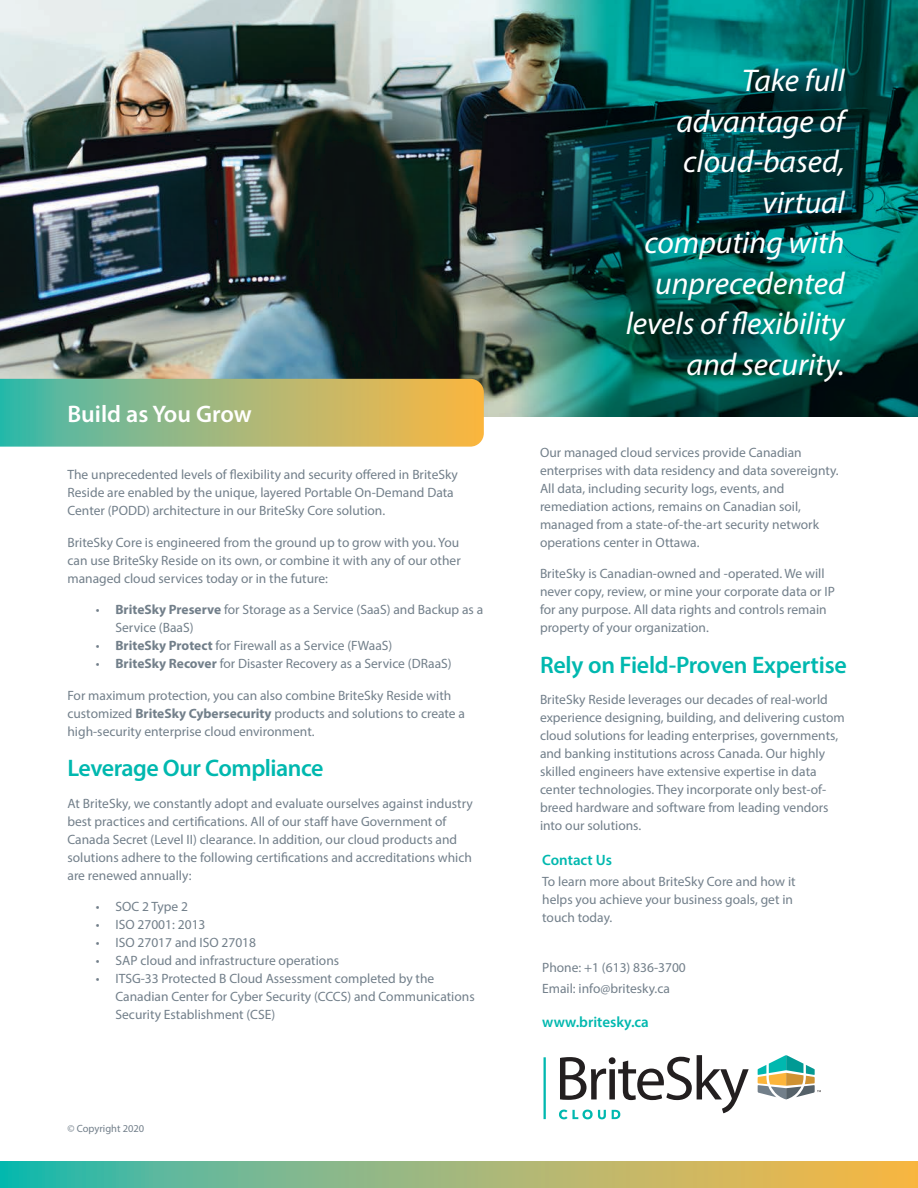
<style>
.page{position:relative;width:918px;height:1188px;background:#fff}
.page>*{position:absolute;margin:0;border:0;box-sizing:border-box;transform-origin:0 0}
.t1{font:italic 31.5px/40.5px "Myriad Pro";color:#fff;text-align:right}
.t2{font:600 24px "Myriad Pro";letter-spacing:-.02em;color:#00b8af}
.t3{font:600 24px "Myriad Pro";color:#fff}
.t4{font:600 15px "Myriad Pro";color:#00b8af}
.t5{font:13.5px/18px "Myriad Pro";color:#727f8a}
.t6{font:10.5px "Myriad Pro";color:#727f8a}
.s1{font-weight:700}
</style>
<div class="page">
<img style="left:0;top:0;width:511px;height:417px">
<svg style="left:0;top:1161px;width:918px;height:27px;background:#9ab77b"></svg>
<svg style="left:0;top:379px;width:484px;height:68px;background:#a3b778"></svg>
<img style="left:511px;top:0;width:407px;height:417px">
<svg style="left:758px;top:1055px;width:63px;height:44px"></svg>
<svg style="left:559px;top:1055px;width:190px;height:64px"></svg>
<hr style="left:544px;top:1057px;width:2px;height:62px;background:#00b8af">
<h2 class="t3" style="left:68px;top:398px;width:186px">Build as You Grow</h2>
<p class="t5" style="left:68px;top:466px;width:392px">The unprecedented levels of flexibility and security offered in BriteSky<br>Reside are enabled by the unique, layered Portable On-Demand Data<br>Center (PODD) architecture in our BriteSky Core solution.</p>
<p class="t5" style="left:68px;top:533px;width:395px;text-align:justify">BriteSky Core is engineered from the ground up to grow with you. You can use BriteSky Reside on its own, or combine it with any of our other managed cloud services today or in the future:</p>
<p class="t5" style="left:115px;top:601px;width:369px;text-indent:-19px">• <span class="s1">BriteSky Preserve</span> for Storage as a Service (SaaS) and Backup as a<br>Service (BaaS)</p>
<p class="t5" style="left:96px;top:637px;width:298px">• <span class="s1">BriteSky Protect</span> for Firewall as a Service (FWaaS)</p>
<p class="t5" style="left:96px;top:655px;width:357px">• <span class="s1">BriteSky Recover</span> for Disaster Recovery as a Service (DRaaS)</p>
<p class="t5" style="left:67px;top:686px;width:399px">For maximum protection, you can also combine BriteSky Reside with customized <span class="s1">BriteSky Cybersecurity</span> products and solutions to create a high-security enterprise cloud environment.</p>
<h2 class="t2" style="left:68px;top:753px;width:258px">Leverage Our Compliance</h2>
<p class="t5" style="left:68px;top:794px;width:407px">At BriteSky, we constantly adopt and evaluate ourselves against industry best practices and certifications. All of our staff have Government of Canada Secret (Level II) clearance. In addition, our cloud products and solutions adhere to the following certifications and accreditations which are renewed annually:</p>
<p class="t5" style="left:96px;top:898px;width:94px">• SOC 2 Type 2</p>
<p class="t5" style="left:96px;top:916px;width:111px">• ISO 27001: 2013</p>
<p class="t5" style="left:96px;top:934px;width:162px">• ISO 27017 and ISO 27018</p>
<p class="t5" style="left:96px;top:952px;width:245px">• SAP cloud and infrastructure operations</p>
<p class="t5" style="left:115px;top:970px;width:361px;text-indent:-19px">• ITSG-33 Protected B Cloud Assessment completed by the<br>Canadian Center for Cyber Security (CCCS) and Communications<br>Security Establishment (CSE)</p>
<p class="t6" style="left:68px;top:1122px;width:78px">© Copyright 2020</p>
<h1 class="t1" style="left:626px;top:60px;width:220px">Take full advantage of cloud-based, virtual computing with unprecedented levels of flexibility and security.</h1>
<p class="t5" style="left:540px;top:443px;width:300px">Our managed cloud services provide Canadian enterprises with data residency and data sovereignty.<br>All data, including security logs, events, and remediation actions, remains on Canadian soil, managed from a state-of-the-art security network operations center in Ottawa.</p>
<p class="t5" style="left:540px;top:564px;width:296px">BriteSky is Canadian-owned and -operated. We will never copy, review, or mine your corporate data or IP for any purpose. All data rights and controls remain property of your organization.</p>
<h2 class="t2" style="left:540px;top:649px;width:308px">Rely on Field-Proven Expertise</h2>
<p class="t5" style="left:540px;top:691px;width:306px">BriteSky Reside leverages our decades of real-world experience designing, building, and delivering custom cloud solutions for leading enterprises, governments, and banking institutions across Canada. Our highly skilled engineers have extensive expertise in data center technologies. They incorporate only best-of&shy;breed hardware and software from leading vendors into our solutions.</p>
<p class="t4" style="left:542px;top:850px;width:71px">Contact Us</p>
<p class="t5" style="left:542px;top:872px;width:255px">To learn more about BriteSky Core and how it helps you achieve your business goals, get in touch today.</p>
<p class="t5" style="left:542px;top:956px;width:145px;line-height:21.3px">Phone: +1 (613) 836-3700<br>Email: info@britesky.ca</p>
<p class="t4" style="left:542px;top:1013px;width:108px">www.britesky.ca</p>
</div>
